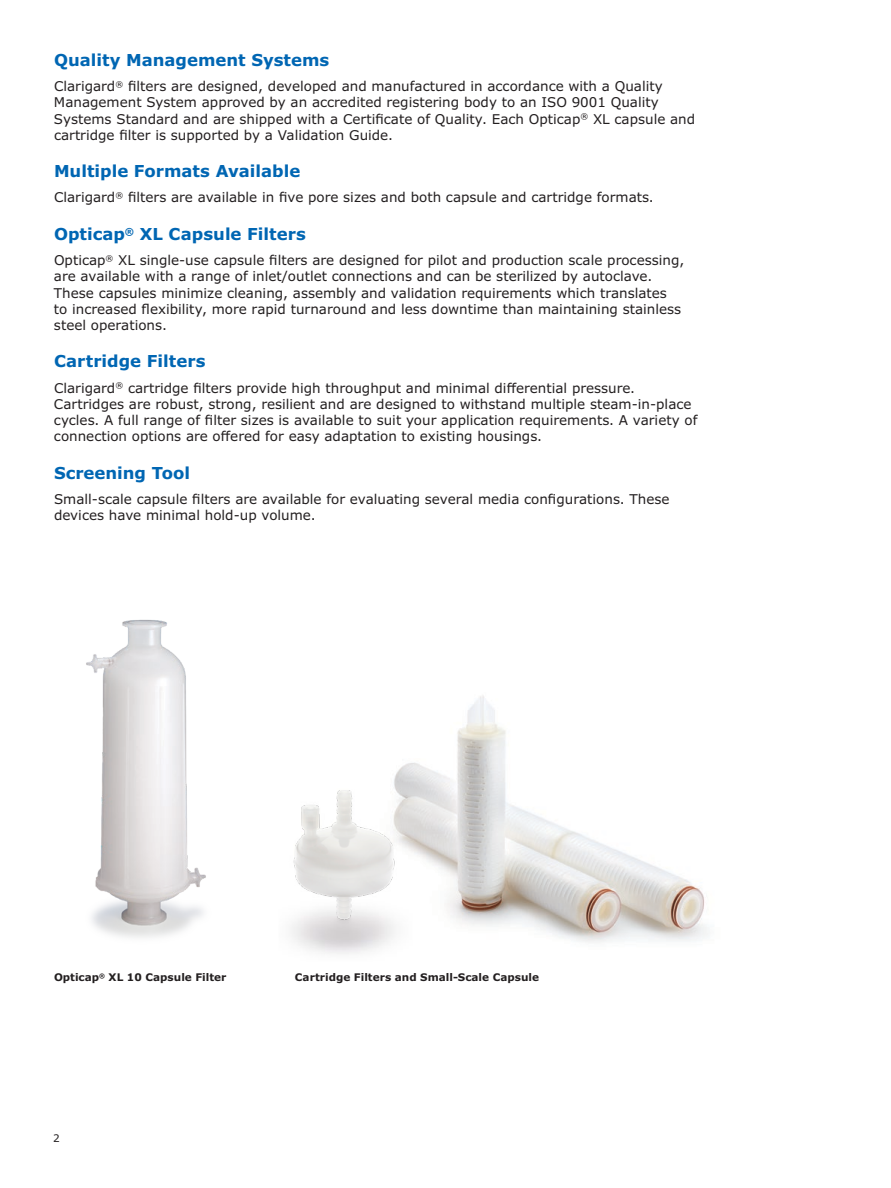
<style>
.page{position:relative;width:891px;height:1188px;background:#fff}
.page>*{position:absolute;margin:0;border:0;box-sizing:border-box;transform-origin:0 0}
.t1{font:700 16.5px "Verdana Pro";color:#0066b3}
.t2{font:13.5px/16.2px "Verdana Pro";color:#231f20}
.t3{font:700 10.5px "Verdana Pro";color:#231f20}
.t4{font:10.5px "Verdana Pro";color:#231f20}
</style>
<div class="page">
<img style="left:394px;top:695px;width:314px;height:247px">
<img style="left:291px;top:786px;width:121px;height:168px">
<img style="left:86px;top:619px;width:120px;height:319px">
<p class="t1" style="left:54px;top:49px;width:277px">Quality Management Systems</p>
<p class="t2" style="left:54px;top:78px;width:643px">Clarigard<sup>®</sup> filters are designed, developed and manufactured in accordance with a Quality Management System approved by an accredited registering body to an ISO 9001 Quality Systems Standard and are shipped with a Certificate of Quality. Each Opticap<sup>®</sup> XL capsule and cartridge filter is supported by a Validation Guide.</p>
<p class="t1" style="left:54px;top:161px;width:248px">Multiple Formats Available</p>
<p class="t2" style="left:54px;top:190px;width:601px">Clarigard<sup>®</sup> filters are available in five pore sizes and both capsule and cartridge formats.</p>
<p class="t1" style="left:54px;top:223px;width:253px">Opticap<sup>®</sup> XL Capsule Filters</p>
<p class="t2" style="left:54px;top:252px;width:632px">Opticap<sup>®</sup> XL single-use capsule filters are designed for pilot and production scale processing, are available with a range of inlet/outlet connections and can be sterilized by autoclave.<br>These capsules minimize cleaning, assembly and validation requirements which translates<br>to increased flexibility, more rapid turnaround and less downtime than maintaining stainless steel operations.</p>
<p class="t1" style="left:54px;top:351px;width:153px">Cartridge Filters</p>
<p class="t2" style="left:54px;top:380px;width:645px">Clarigard<sup>®</sup> cartridge filters provide high throughput and minimal differential pressure.<br>Cartridges are robust, strong, resilient and are designed to withstand multiple steam-in-place cycles. A full range of filter sizes is available to suit your application requirements. A variety of connection options are offered for easy adaptation to existing housings.</p>
<p class="t1" style="left:54px;top:462px;width:138px">Screening Tool</p>
<p class="t2" style="left:54px;top:491px;width:617px">Small-scale capsule filters are available for evaluating several media configurations. These devices have minimal hold-up volume.</p>
<p class="t3" style="left:54px;top:971px;width:174px">Opticap<sup>®</sup> XL 10 Capsule Filter</p>
<p class="t3" style="left:295px;top:971px;width:246px">Cartridge Filters and Small-Scale Capsule</p>
<p class="t4" style="left:53px;top:1131px;width:8px">2</p>
</div>
